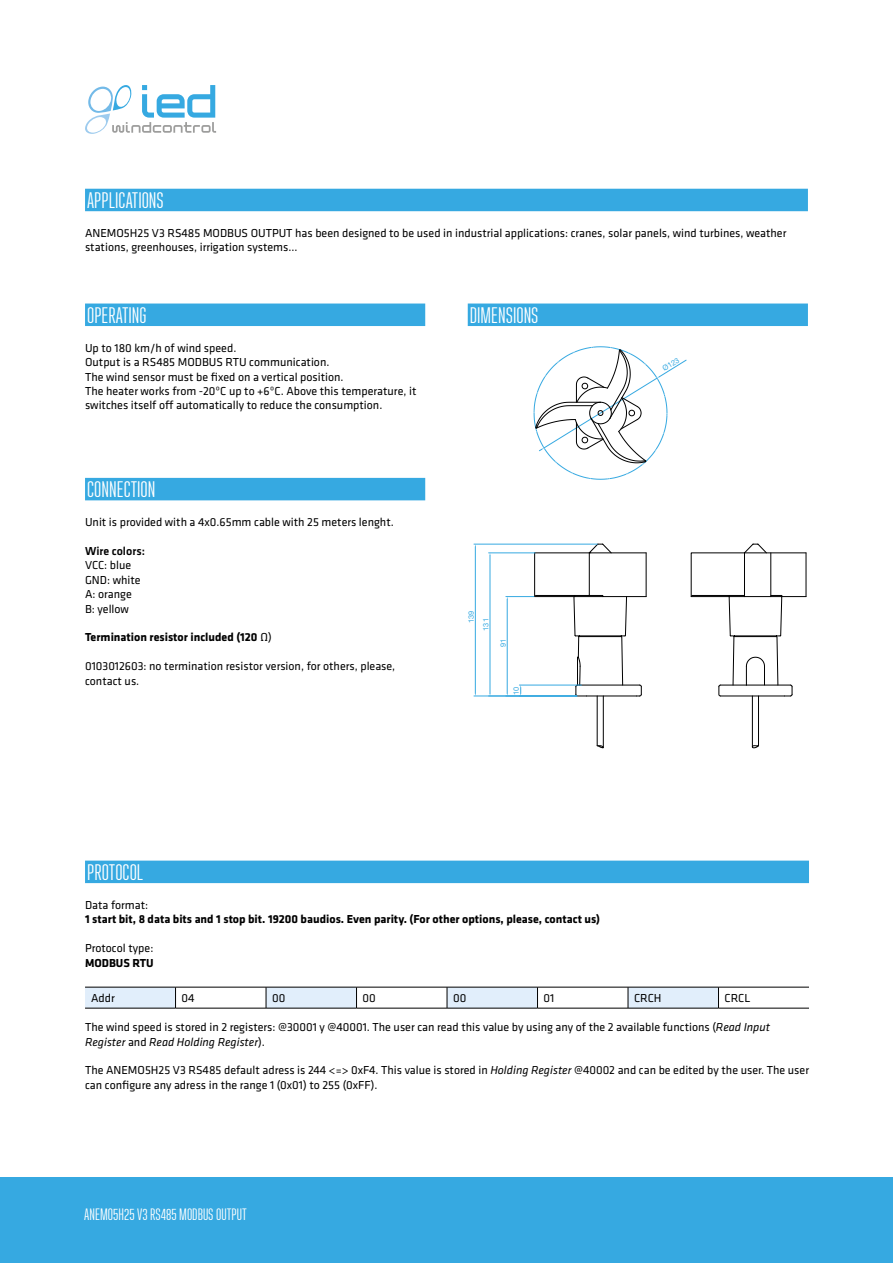
<style>
.page{position:relative;width:893px;height:1263px;background:#fff}
.page>*{position:absolute;margin:0;border:0;box-sizing:border-box;transform-origin:0 0}
.t1{font:22.5px "Ristretto Pro";color:#fff}
.t2{font:16.5px "Ristretto Pro";color:#fff}
.t3{font:12px/14.4px "Klavika";color:#000}
.t4{font:700 12px "Klavika";color:#000}
.t5{font:500 12px "Klavika";color:#000}
.t6{font:7.5px/14.7px "Helvetica Neue LT Std";color:#36a9e1}
.s1{font-weight:400}
.s2{font-style:italic}
</style>
<div class="page">
<div style="left:85px;top:189px;width:723px;height:22px;background:#36a9e1"></div>
<div style="left:0;top:1178px;width:893px;height:85px;background:#36a9e1"></div>
<svg style="left:85px;top:85px;width:131px;height:49px"></svg>
<div style="left:85px;top:303px;width:340px;height:23px;background:#36a9e1"></div>
<div style="left:85px;top:478px;width:340px;height:22px;background:#36a9e1"></div>
<div style="left:85px;top:861px;width:724px;height:22px;background:#36a9e1"></div>
<hr style="left:718px;top:987px;width:91px;height:1px;background:#000">
<hr style="left:85px;top:1008px;width:91px;height:1px;background:#000">
<hr style="left:176px;top:1008px;width:90px;height:1px;background:#000">
<hr style="left:266px;top:1008px;width:91px;height:1px;background:#000">
<hr style="left:357px;top:1008px;width:90px;height:1px;background:#000">
<hr style="left:537px;top:1008px;width:91px;height:1px;background:#000">
<hr style="left:718px;top:1008px;width:91px;height:1px;background:#000">
<hr style="left:447px;top:1008px;width:90px;height:1px;background:#000">
<svg style="left:85px;top:987px;width:634px;height:21px"></svg>
<hr style="left:628px;top:1008px;width:90px;height:1px;background:#000">
<div style="left:468px;top:303px;width:340px;height:23px;background:#36a9e1"></div>
<hr style="left:646px;top:553px;width:1px;height:44px;background:#000">
<svg style="left:597px;top:745px;width:7px;height:3px"></svg>
<hr style="left:597px;top:696px;width:1px;height:50px;background:#000">
<hr style="left:603px;top:696px;width:1px;height:51px;background:#000">
<hr style="left:806px;top:553px;width:1px;height:44px;background:#000">
<svg style="left:691px;top:544px;width:115px;height:153px"></svg>
<svg style="left:752px;top:745px;width:7px;height:3px"></svg>
<hr style="left:752px;top:696px;width:1px;height:51px;background:#000">
<hr style="left:758px;top:696px;width:1px;height:50px;background:#000">
<hr style="left:474px;top:544px;width:123px;height:1px;background:#36a9e1">
<hr style="left:474px;top:696px;width:103px;height:1px;background:#36a9e1">
<hr style="left:475px;top:547px;width:1px;height:146px;background:#36a9e1">
<hr style="left:489px;top:553px;width:46px;height:1px;background:#36a9e1">
<hr style="left:490px;top:556px;width:1px;height:137px;background:#36a9e1">
<svg style="left:506px;top:544px;width:140px;height:153px"></svg>
<svg style="left:534px;top:347px;width:153px;height:133px"></svg>
<h1 class="t1" style="left:87px;top:188px;width:78px">APPLICATIONS</h1>
<p class="t3" style="left:85px;top:226px;width:703px">ANEMO5H25 V3 RS485 MODBUS OUTPUT has been designed to be used in industrial applications: cranes, solar panels, wind turbines, weather stations, greenhouses, irrigation systems...</p>
<h1 class="t1" style="left:87px;top:302px;width:61px">OPERATING</h1>
<p class="t3" style="left:85px;top:341px;width:333px">Up to 180 km/h of wind speed.<br>Output is a RS485 MODBUS RTU communication.<br>The wind sensor must be fixed on a vertical position.<br>The heater works from -20ºC up to +6ºC. Above this temperature, it switches itself off automatically to reduce the consumption.</p>
<h1 class="t1" style="left:87px;top:477px;width:70px">CONNECTION</h1>
<p class="t3" style="left:85px;top:515px;width:310px">Unit is provided with a 4x0.65mm cable with 25 meters lenght.</p>
<p class="t5" style="left:85px;top:544px;width:61px">Wire colors:</p>
<p class="t3" style="left:85px;top:558px;width:57px">VCC: blue<br>GND: white<br>A: orange<br>B: yellow</p>
<p class="t4" style="left:85px;top:631px;width:188px">Termination resistor included (120 <span class="s1">Ω)</span></p>
<p class="t3" style="left:85px;top:659px;width:312px">0103012603: no termination resistor version, for others, please, contact us.</p>
<h1 class="t1" style="left:470px;top:302px;width:70px">DIMENSIONS</h1>
<p class="t6" style="left:464px;top:631px;width:21px;text-indent:7px;rotate:-90deg">139<br>131</p>
<p class="t6" style="left:496px;top:647px;width:10px;rotate:-90deg">91</p>
<p class="t6" style="left:509px;top:695px;width:10px;rotate:-90deg">10</p>
<p class="t6" style="left:659px;top:362px;width:20px;rotate:-31deg">Ø123</p>
<h1 class="t1" style="left:87px;top:860px;width:58px">PROTOCOL</h1>
<p class="t3" style="left:85px;top:898px;width:65px">Data format:</p>
<p class="t4" style="left:85px;top:913px;width:517px">1 start bit, 8 data bits and 1 stop bit. 19200 baudios. Even parity. (For other options, please, contact us)</p>
<p class="t3" style="left:85px;top:941px;width:70px">Protocol type:</p>
<p class="t4" style="left:85px;top:956px;width:70px">MODBUS RTU</p>
<p class="t3" style="left:91px;top:991px;width:25px">Addr</p>
<p class="t3" style="left:182px;top:991px;width:15px">04</p>
<p class="t3" style="left:272px;top:991px;width:15px">00</p>
<p class="t3" style="left:363px;top:991px;width:15px">00</p>
<p class="t3" style="left:453px;top:991px;width:15px">00</p>
<p class="t3" style="left:543px;top:991px;width:12px">01</p>
<p class="t3" style="left:634px;top:991px;width:29px">CRCH</p>
<p class="t3" style="left:724px;top:991px;width:27px">CRCL</p>
<p class="t3" style="left:85px;top:1020px;width:686px">The wind speed is stored in 2 registers: @30001 y @40001. The user can read this value by using any of the 2 available functions (<span class="s2">Read Input<br>Register</span> and <span class="s2">Read Holding Register</span>).</p>
<p class="t3" style="left:85px;top:1063px;width:725px">The ANEMO5H25 V3 RS485 default adress is 244 &lt;=&gt; 0xF4. This value is stored in <span class="s2">Holding Register</span> @40002 and can be edited by the user. The user can configure any adress in the range 1 (0x01) to 255 (0xFF).</p>
<h2 class="t2" style="left:84px;top:1205px;width:164px">ANEMO5H25 V3 RS485 MODBUS OUTPUT</h2>
</div>
